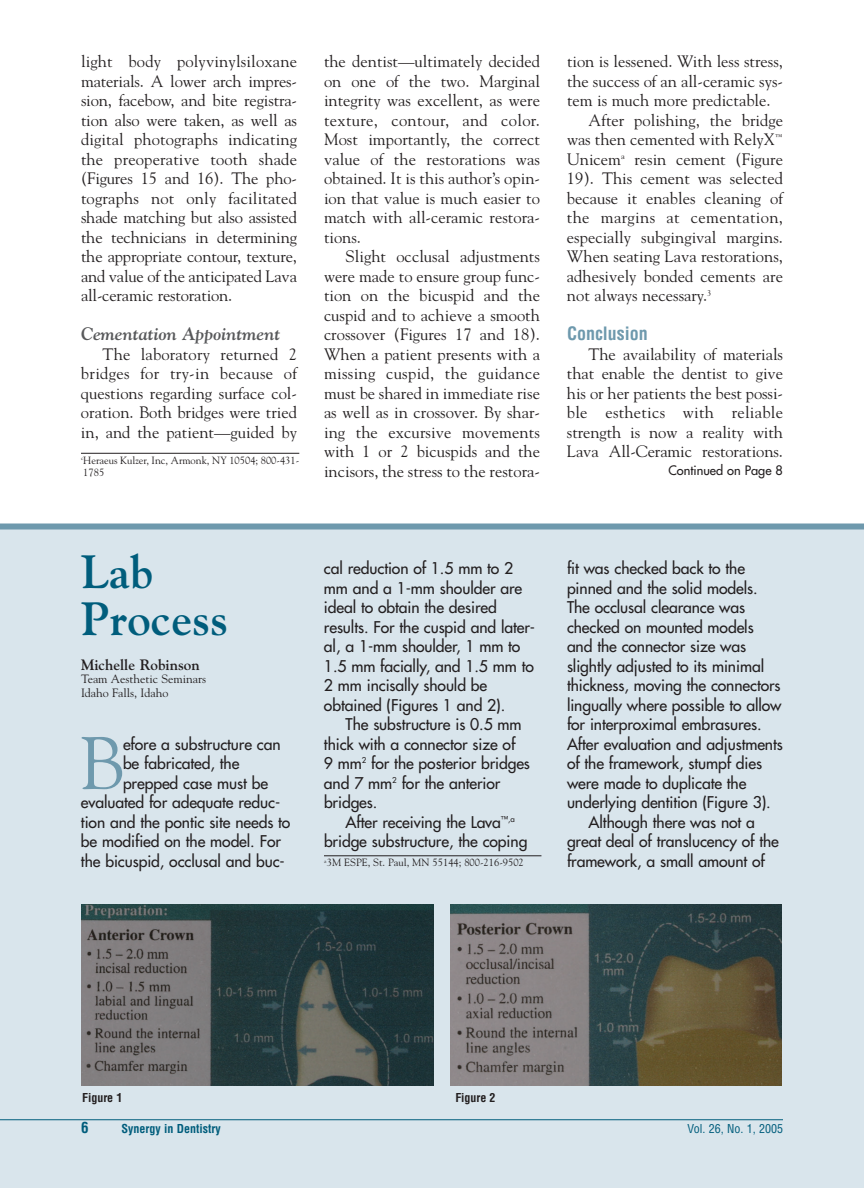
<style>
.page{position:relative;width:864px;height:1188px;background:#fff}
.page>*{position:absolute;margin:0;border:0;box-sizing:border-box;transform-origin:0 0}
.t1{font:73.95px "Goudy";color:#6e99ad}
.t2{font:700 46.5px/46.5px "Goudy";color:#005d7c}
.t3{font:italic 700 18px "Goudy";color:#58595b}
.t4{font:700 condensed 18px "Helvetica";color:#6e99ad}
.t5{font:16.5px/19.5px "Goudy";color:#231f20;text-align:justify}
.t6{font:16.5px "Goudy";letter-spacing:.02em;color:#231f20}
.t7{font:15.75px/19.5px "Futura";letter-spacing:-.005em;color:#231f20}
.t8{font:700 15px "Goudy";color:#231f20}
.t9{font:700 condensed 15px "Helvetica";color:#005d7c}
.t10{font:12.75px "Futura";color:#231f20}
.t11{font:12px/13.5px "Goudy";color:#231f20}
.t12{font:700 condensed 12px "Helvetica";color:#005d7c}
.t13{font:condensed 12px "Helvetica";color:#005d7c}
.t14{font:700 condensed 12px "Helvetica";letter-spacing:-.005em;color:#231f20}
.t15{font:10.5px/12.6px "Goudy";color:#231f20}
</style>
<div class="page">
<div style="left:0;top:526px;width:864px;height:662px;background:#d9e5ec"></div>
<div style="left:0;top:524px;width:864px;height:6px;background:#6e99ad"></div>
<img style="left:81px;top:904px;width:353px;height:182px">
<img style="left:451px;top:904px;width:330px;height:182px">
<hr style="left:324px;top:856px;width:217px;height:1px;background:#231f20">
<hr style="left:0;top:1119px;width:783px;height:1px;background:#005d7c">
<hr style="left:81px;top:453px;width:218px;height:1px;background:#231f20">
<p class="t5" style="left:81px;top:53px;width:218px">light body polyvinylsiloxane materials. A lower arch impres&shy;sion, facebow, and bite registra&shy;tion also were taken, as well as digital photographs indicating the preoperative tooth shade (Figures 15 and 16). The pho&shy;tographs not only facilitated shade matching but also assisted the technicians in determining the appropriate contour, texture, and value of the anticipated Lava all-ceramic restoration.</p>
<p class="t3" style="left:81px;top:327px;width:201px">Cementation Appointment</p>
<p class="t5" style="left:81px;top:346px;width:218px;text-indent:22px">The laboratory returned 2 bridges for try-in because of questions regarding surface col&shy;oration. Both bridges were tried in, and the patient—guided by</p>
<p class="t15" style="left:81px;top:455px;width:220px"><sup>c</sup>Heraeus Kulzer, Inc, Armonk, NY 10504; 800-431-<br>1785</p>
<p class="t5" style="left:324px;top:53px;width:218px">the dentist—ultimately decided on one of the two. Marginal integrity was excellent, as were texture, contour, and color.<br>Most importantly, the correct value of the restorations was obtained. It is this author’s opin&shy;ion that value is much easier to match with all-ceramic restora&shy;tions.</p>
<p class="t5" style="left:324px;top:248px;width:218px;text-indent:22px">Slight occlusal adjustments were made to ensure group func&shy;tion on the bicuspid and the cuspid and to achieve a smooth crossover (Figures 17 and 18).<br>When a patient presents with a missing cuspid, the guidance must be shared in immediate rise as well as in crossover. By shar&shy;ing the excursive movements with 1 or 2 bicuspids and the incisors, the stress to the restora-</p>
<p class="t5" style="left:567px;top:53px;width:218px">tion is lessened. With less stress,</p>
<p class="t5" style="left:567px;top:73px;width:218px">the success of an all-ceramic sys-</p>
<p class="t5" style="left:567px;top:92px;width:205px">tem is much more predictable.</p>
<p class="t5" style="left:589px;top:112px;width:196px">After polishing, the bridge</p>
<p class="t5" style="left:567px;top:131px;width:218px">was then cemented with RelyX<sup>™</sup></p>
<p class="t5" style="left:567px;top:151px;width:218px">Unicem<sup>a</sup> resin cement (Figure</p>
<p class="t5" style="left:567px;top:170px;width:218px">19). This cement was selected</p>
<p class="t5" style="left:567px;top:190px;width:218px">because it enables cleaning of</p>
<p class="t6" style="left:567px;top:211px;width:218px">the margins at cementation,</p>
<p class="t5" style="left:567px;top:229px;width:218px">especially subgingival margins.</p>
<p class="t5" style="left:567px;top:248px;width:218px">When seating Lava restorations,</p>
<p class="t5" style="left:567px;top:268px;width:218px">adhesively bonded cements are</p>
<p class="t5" style="left:567px;top:287px;width:146px">not always necessary.<sup>3</sup></p>
<p class="t4" style="left:567px;top:327px;width:82px">Conclusion</p>
<p class="t5" style="left:567px;top:346px;width:218px;text-indent:22px">The availability of materials that enable the dentist to give his or her patients the best possi&shy;ble esthetics with reliable strength is now a reality with Lava All-Ceramic restorations.</p>
<p class="t10" style="left:668px;top:464px;width:116px">Continued on Page 8</p>
<h2 class="t2" style="left:81px;top:552px;width:149px">Lab<br>Process</h2>
<p class="t8" style="left:81px;top:658px;width:120px">Michelle Robinson</p>
<p class="t11" style="left:81px;top:673px;width:127px">Team Aesthetic Seminars<br>Idaho Falls, Idaho</p>
<h1 class="t1" style="left:79px;top:734px;width:47px">B</h1>
<p class="t7" style="left:123px;top:735px;width:159px">efore a substructure can</p>
<p class="t7" style="left:123px;top:755px;width:118px">be fabricated, the</p>
<p class="t7" style="left:123px;top:774px;width:147px">prepped case must be</p>
<p class="t7" style="left:81px;top:794px;width:201px">evaluated for adequate reduc-</p>
<p class="t7" style="left:81px;top:813px;width:211px">tion and the pontic site needs to</p>
<p class="t7" style="left:81px;top:833px;width:202px">be modified on the model. For</p>
<p class="t7" style="left:81px;top:852px;width:205px">the bicuspid, occlusal and buc-</p>
<p class="t7" style="left:324px;top:560px;width:213px">cal reduction of 1.5 mm to 2 mm and a 1-mm shoulder are ideal to obtain the desired results. For the cuspid and later&shy;al, a 1-mm shoulder, 1 mm to<br>1.5 mm facially, and 1.5 mm to<br>2 mm incisally should be obtained (Figures 1 and 2).</p>
<p class="t7" style="left:324px;top:716px;width:208px;text-indent:22px">The substructure is 0.5 mm thick with a connector size of<br>9 mm<sup>2</sup> for the posterior bridges and 7 mm<sup>2</sup> for the anterior bridges.</p>
<p class="t7" style="left:324px;top:813px;width:205px;text-align:center">After receiving the Lava<sup>™,a </sup>bridge substructure, the coping</p>
<p class="t15" style="left:324px;top:857px;width:201px"><sup>a</sup>3M ESPE, St. Paul, MN 55144; 800-216-9502</p>
<p class="t7" style="left:567px;top:560px;width:180px">fit was checked back to the</p>
<p class="t7" style="left:567px;top:579px;width:192px">pinned and the solid models.</p>
<p class="t7" style="left:567px;top:599px;width:180px">The occlusal clearance was</p>
<p class="t7" style="left:567px;top:618px;width:188px">checked on mounted models</p>
<p class="t7" style="left:567px;top:638px;width:181px">and the connector size was</p>
<p class="t7" style="left:567px;top:657px;width:199px">slightly adjusted to its minimal</p>
<p class="t7" style="left:567px;top:677px;width:215px">thickness, moving the connectors</p>
<p class="t7" style="left:567px;top:696px;width:216px">lingually where possible to allow</p>
<p class="t7" style="left:567px;top:716px;width:196px">for interproximal embrasures.</p>
<p class="t7" style="left:567px;top:735px;width:217px">After evaluation and adjustments</p>
<p class="t7" style="left:567px;top:755px;width:197px">of the framework, stumpf dies</p>
<p class="t7" style="left:567px;top:774px;width:181px">were made to duplicate the</p>
<p class="t7" style="left:567px;top:794px;width:205px">underlying dentition (Figure 3).</p>
<p class="t7" style="left:589px;top:813px;width:168px">Although there was not a</p>
<p class="t7" style="left:567px;top:833px;width:213px">great deal of translucency of the</p>
<p class="t7" style="left:567px;top:852px;width:199px">framework, a small amount of</p>
<p class="t14" style="left:82px;top:1093px;width:42px">Figure 1</p>
<p class="t14" style="left:455px;top:1093px;width:42px">Figure 2</p>
<p class="t9" style="left:81px;top:1121px;width:9px">6</p>
<p class="t12" style="left:121px;top:1124px;width:101px">Synergy in Dentistry</p>
<p class="t13" style="left:687px;top:1124px;width:97px">Vol. 26, No. 1, 2005</p>
</div>
